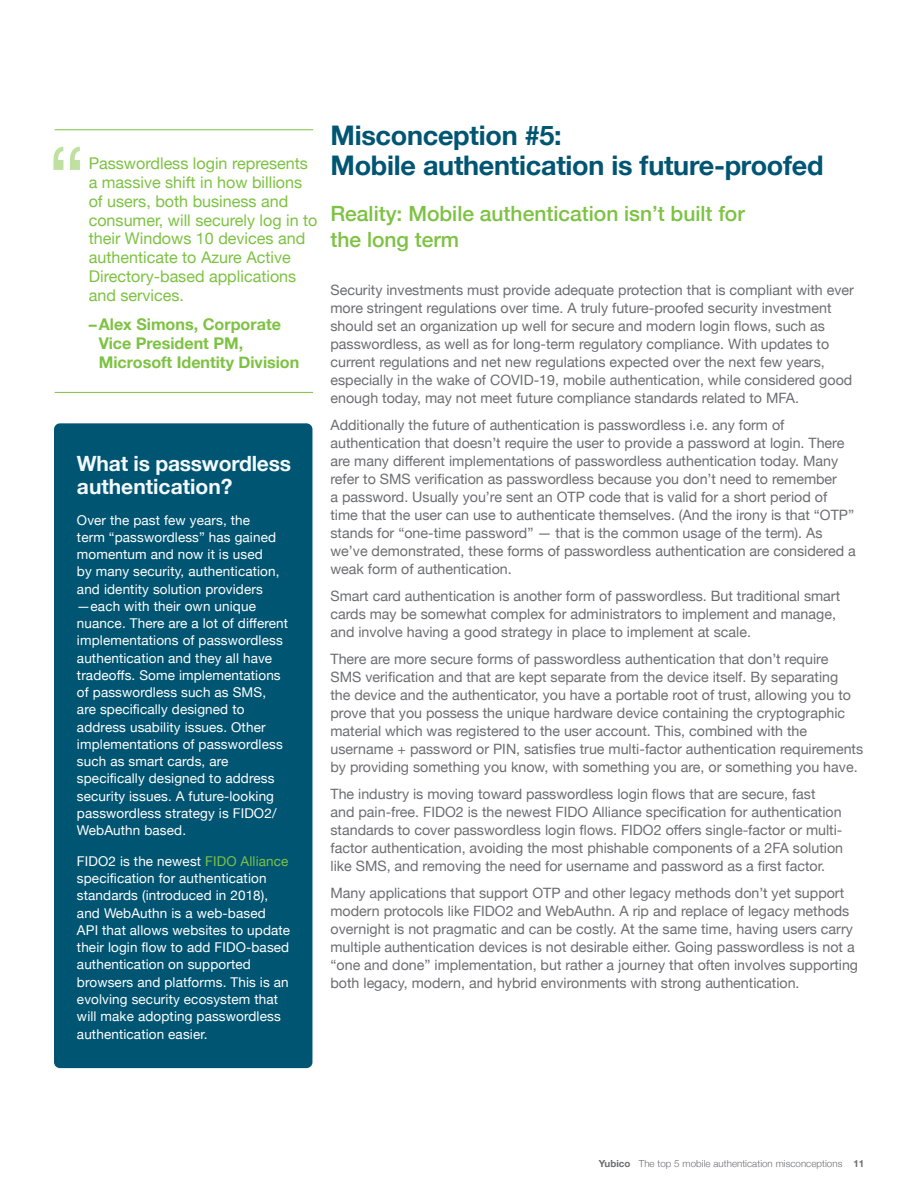
<style>
.page{position:relative;width:918px;height:1188px;background:#fff}
.page>*{position:absolute;margin:0;border:0;box-sizing:border-box;transform-origin:0 0}
.t1{font:90px "Helvetica Neue";color:#7dc242}
.Page_head_18_pt{font:700 27px/30px "Helvetica Neue";letter-spacing:-.01em;color:#005572}
.section_subhead{font:500 21px/25.2px "Helvetica Neue";color:#7dc242}
.page_title{font:700 21px/22.5px "Helvetica Neue";letter-spacing:-.01em;color:#f3f8fb}
.body{font:16.2px/18.8px "Helvetica Neue";color:#7dc242}
.body-2{font:700 16.2px/19.4px "Helvetica Neue";color:#7dc242}
.body-3{font:14.25px/18px "Helvetica Neue";color:#6c6d70}
.page_title-2{font:13.5px/17.2px "Helvetica Neue";letter-spacing:.01em;color:#fff}
.body-4{font:13.5px/17.2px "Helvetica Neue";letter-spacing:.01em;color:#fff}
.t2{font:300 9.75px "Helvetica Neue";letter-spacing:.005em;color:#6c6d70}
.s1{color:#7dc242}
.s2{font-weight:700}
</style>
<div class="page">
<hr style="left:55px;top:129px;width:258px;height:1px;background:#7dc242">
<hr style="left:55px;top:392px;width:258px;height:1px;background:#7dc242">
<div style="left:54px;top:423px;width:258px;height:645px;background:#005572;border-radius:6px"></div>
<h1 class="t1" style="left:48px;top:114px;width:40px">“</h1>
<p class="body" style="left:89px;top:155px;width:230px">Passwordless login represents a massive shift in how billions of users, both business and consumer, will securely log in to their Windows 10 devices and authenticate to Azure Active<br>Directory-based applications and services.</p>
<p class="body-2" style="left:99px;top:315px;width:202px;text-indent:-10px">–Alex Simons, Corporate<br>Vice President PM,<br>Microsoft Identity Division</p>
<p class="page_title" style="left:77px;top:453px;width:216px">What is passwordless authentication?</p>
<p class="page_title-2" style="left:77px;top:512px;width:213px">Over the past few years, the<br>term “passwordless” has gained momentum and now it is used<br>by many security, authentication, and identity solution providers —each with their own unique nuance. There are a lot of different implementations of passwordless authentication and they all have tradeoffs. Some implementations of passwordless such as SMS, are specifically designed to address usability issues. Other implementations of passwordless such as smart cards, are specifically designed to address security issues. A future-looking passwordless strategy is FIDO2/<br>WebAuthn based.</p>
<p class="body-4" style="left:77px;top:853px;width:215px">FIDO2 is the newest <span class="s1">FIDO Alliance </span>specification for authentication standards (introduced in 2018), and WebAuthn is a web-based<br>API that allows websites to update their login flow to add FIDO-based authentication on supported browsers and platforms. This is an evolving security ecosystem that will make adopting passwordless authentication easier.</p>
<p class="Page_head_18_pt" style="left:331px;top:121px;width:495px">Misconception #5:<br>Mobile authentication is future-proofed</p>
<p class="section_subhead" style="left:331px;top:200px;width:416px">Reality: Mobile authentication isn’t built for the long term</p>
<p class="body-3" style="left:331px;top:281px;width:525px">Security investments must provide adequate protection that is compliant with ever more stringent regulations over time. A truly future-proofed security investment should set an organization up well for secure and modern login flows, such as passwordless, as well as for long-term regulatory compliance. With updates to current regulations and net new regulations expected over the next few years, especially in the wake of COVID-19, mobile authentication, while considered good enough today, may not meet future compliance standards related to MFA.</p>
<p class="body-3" style="left:331px;top:416px;width:527px">Additionally the future of authentication is passwordless i.e. any form of authentication that doesn’t require the user to provide a password at login. There are many different implementations of passwordless authentication today. Many refer to SMS verification as passwordless because you don’t need to remember<br>a password. Usually you’re sent an OTP code that is valid for a short period of time that the user can use to authenticate themselves. (And the irony is that “OTP” stands for “one-time password” — that is the common usage of the term). As we’ve demonstrated, these forms of passwordless authentication are considered a weak form of authentication.</p>
<p class="body-3" style="left:331px;top:587px;width:511px">Smart card authentication is another form of passwordless. But traditional smart cards may be somewhat complex for administrators to implement and manage, and involve having a good strategy in place to implement at scale.</p>
<p class="body-3" style="left:331px;top:650px;width:534px">There are more secure forms of passwordless authentication that don’t require<br>SMS verification and that are kept separate from the device itself. By separating<br>the device and the authenticator, you have a portable root of trust, allowing you to prove that you possess the unique hardware device containing the cryptographic material which was registered to the user account. This, combined with the username + password or PIN, satisfies true multi-factor authentication requirements by providing something you know, with something you are, or something you have.</p>
<p class="body-3" style="left:331px;top:785px;width:514px">The industry is moving toward passwordless login flows that are secure, fast and pain-free. FIDO2 is the newest FIDO Alliance specification for authentication standards to cover passwordless login flows. FIDO2 offers single-factor or multi&shy;factor authentication, avoiding the most phishable components of a 2FA solution like SMS, and removing the need for username and password as a first factor.</p>
<p class="body-3" style="left:331px;top:884px;width:529px">Many applications that support OTP and other legacy methods don’t yet support modern protocols like FIDO2 and WebAuthn. A rip and replace of legacy methods overnight is not pragmatic and can be costly. At the same time, having users carry multiple authentication devices is not desirable either. Going passwordless is not a “one and done” implementation, but rather a journey that often involves supporting both legacy, modern, and hybrid environments with strong authentication.</p>
<p class="t2" style="left:599px;top:1155px;width:267px"><span class="s2">Yubico</span> The top 5 mobile authentication misconceptions <span class="s2">11</span></p>
</div>
